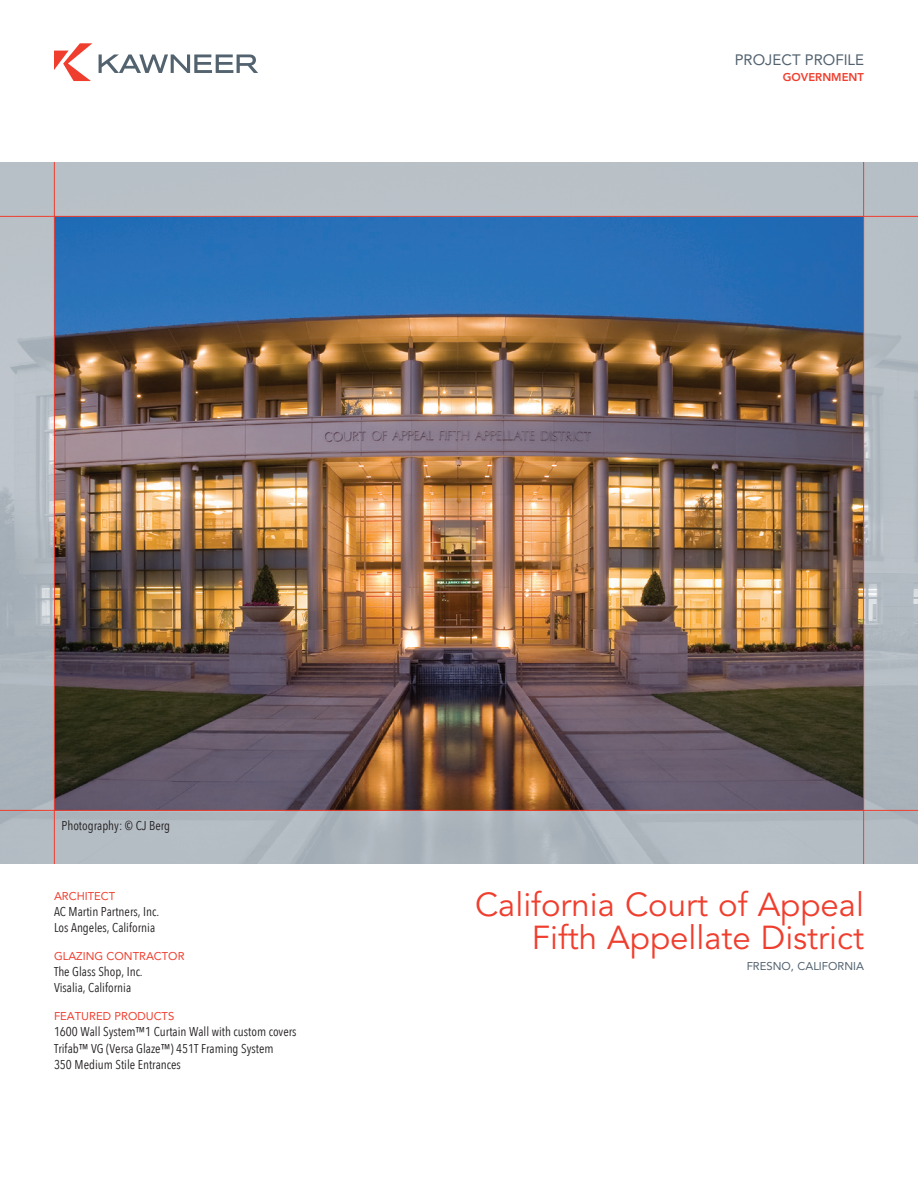
<style>
.page{position:relative;width:918px;height:1188px;background:#fff}
.page>*{position:absolute;margin:0;border:0;box-sizing:border-box;transform-origin:0 0}
.t1{font:33px "Avenir";color:#ef3e2e}
.t2{font:15px "Avenir";color:#52626f}
.t3{font:12.75px "Avenir Next Condensed";color:#231f20}
.t4{font:11.25px "Avenir";color:#ef3e2e}
.t5{font:11.25px "Avenir";color:#52626f}
.t6{font:800 11.25px "Avenir";color:#ef3e2e}
</style>
<div class="page">
<svg style="left:54px;top:43px;width:38px;height:38px"></svg>
<svg style="left:99px;top:54px;width:159px;height:19px"></svg>
<img style="left:0;top:162px;width:918px;height:702px">
<img style="left:55px;top:217px;width:808px;height:593px">
<hr style="left:54px;top:162px;width:1px;height:702px;background:#ef3e2e">
<hr style="left:863px;top:162px;width:1px;height:702px;background:#ef3e2e">
<hr style="left:0;top:216px;width:918px;height:1px;background:#ef3e2e">
<hr style="left:0;top:810px;width:918px;height:1px;background:#ef3e2e">
<p class="t2" style="left:735px;top:51px;width:131px">PROJECT PROFILE</p>
<p class="t6" style="left:783px;top:70px;width:83px">GOVERNMENT</p>
<p class="t3" style="left:62px;top:815px;width:110px">Photography: © CJ Berg</p>
<p class="t4" style="left:54px;top:889px;width:63px">ARCHITECT</p>
<p class="t3" style="left:54px;top:900px;width:107px">AC Martin Partners, Inc.</p>
<p class="t3" style="left:54px;top:916px;width:103px">Los Angeles, California</p>
<p class="t4" style="left:54px;top:949px;width:132px">GLAZING CONTRACTOR</p>
<p class="t3" style="left:54px;top:961px;width:90px">The Glass Shop, Inc.</p>
<p class="t3" style="left:54px;top:977px;width:79px">Visalia, California</p>
<p class="t4" style="left:54px;top:1010px;width:122px">FEATURED PRODUCTS</p>
<p class="t3" style="left:54px;top:1021px;width:244px">1600 Wall System™1 Curtain Wall with custom covers</p>
<p class="t3" style="left:54px;top:1037px;width:221px">Trifab™ VG (Versa Glaze™) 451T Framing System</p>
<p class="t3" style="left:54px;top:1053px;width:128px">350 Medium Stile Entrances</p>
<p class="t1" style="left:475px;top:886px;width:390px">California Court of Appeal</p>
<p class="t1" style="left:532px;top:919px;width:334px">Fifth Appellate District</p>
<p class="t5" style="left:747px;top:960px;width:119px">FRESNO, CALIFORNIA</p>
</div>
